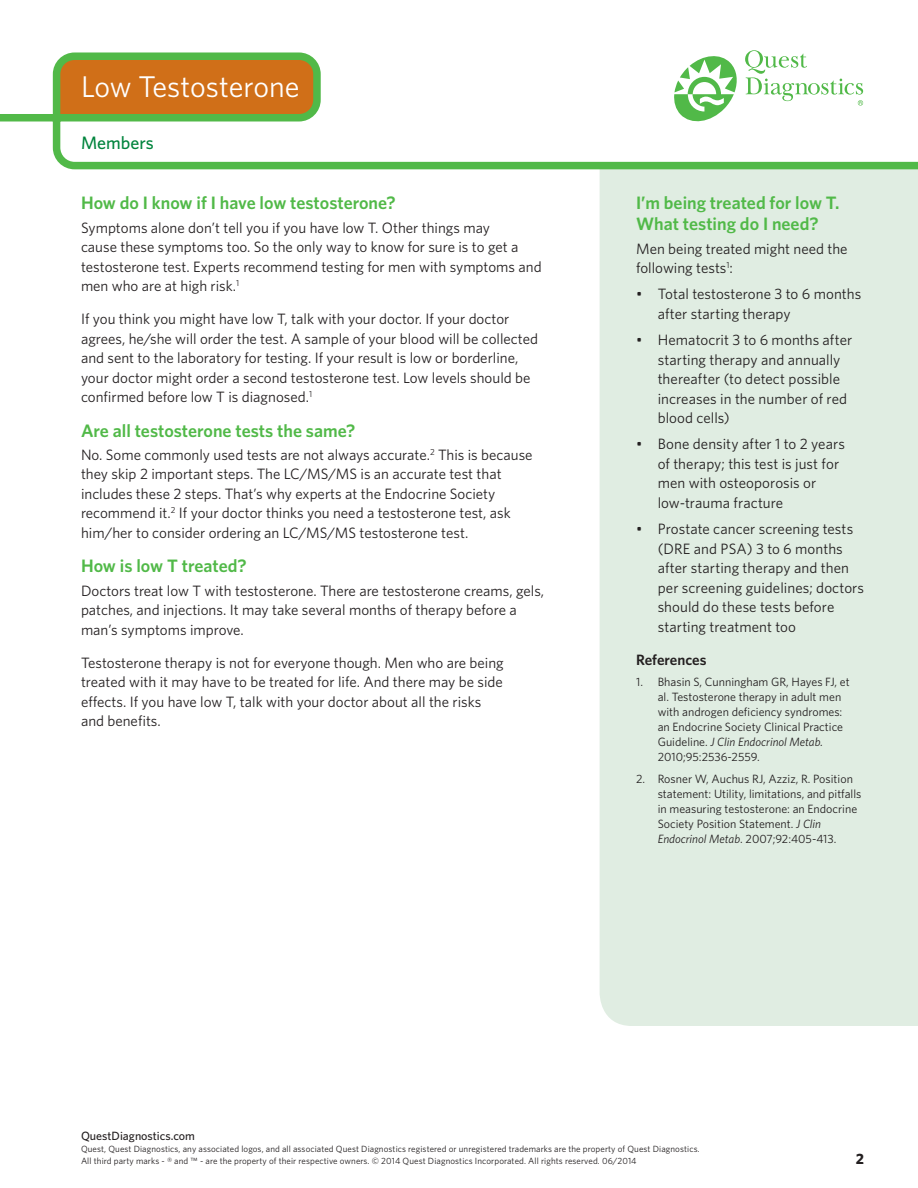
<style>
.page{position:relative;width:918px;height:1188px;background:#fff}
.page>*{position:absolute;margin:0;border:0;box-sizing:border-box;transform-origin:0 0}
.spotllight-head_2{font:30px "Whitney";color:#fff}
.Subhead_One_Whitney{font:600 18px/21px "Whitney";color:#51b948}
.Communications_Ident{font:500 18px "Whitney";color:#00843d}
.Body_Copy_After_1st{font:15px/19.5px "Whitney";color:#231f20}
.Body_Copy_Whitney_Bo{font:15px/19.5px "Whitney";color:#231f20}
.Refernce_Header_Whit{font:600 15px "Whitney";color:#231f20}
.Body_Copy{font:700 15px "Whitney";color:#231f20}
.t1{font:12px/15px "Whitney";color:#231f20}
.t2{font:500 12px "Whitney";color:#231f20}
.t3{font:9px/12px "Whitney";letter-spacing:.01em;color:#231f20}
.s1{font-style:italic}
</style>
<div class="page">
<div style="left:600px;top:173px;width:318px;height:853px;background:#e0ede2"></div>
<svg style="left:0;top:50px;width:918px;height:123px"></svg>
<p class="spotllight-head_2" style="left:81px;top:67px;width:220px">Low Testosterone</p>
<p class="Communications_Ident" style="left:81px;top:131px;width:74px">Members</p>
<p class="Subhead_One_Whitney" style="left:81px;top:192px;width:316px">How do I know if I have low testosterone?</p>
<p class="Body_Copy_After_1st" style="left:81px;top:217px;width:462px">Symptoms alone don’t tell you if you have low T. Other things may<br>cause these symptoms too. So the only way to know for sure is to get a testosterone test. Experts recommend testing for men with symptoms and men who are at high risk.<sup>1</sup></p>
<p class="Body_Copy_Whitney_Bo" style="left:81px;top:309px;width:459px">If you think you might have low T, talk with your doctor. If your doctor agrees, he/she will order the test. A sample of your blood will be collected and sent to the laboratory for testing. If your result is low or borderline, your doctor might order a second testosterone test. Low levels should be confirmed before low T is diagnosed.<sup>1</sup></p>
<p class="Subhead_One_Whitney" style="left:81px;top:420px;width:276px">Are all testosterone tests the same?</p>
<p class="Body_Copy_After_1st" style="left:81px;top:445px;width:453px">No. Some commonly used tests are not always accurate.<sup>2</sup> This is because they skip 2 important steps. The LC/MS/MS is an accurate test that includes these 2 steps. That’s why experts at the Endocrine Society recommend it.<sup>2</sup> If your doctor thinks you need a testosterone test, ask him/her to consider ordering an LC/MS/MS testosterone test.</p>
<p class="Subhead_One_Whitney" style="left:81px;top:555px;width:167px">How is low T treated?</p>
<p class="Body_Copy_After_1st" style="left:81px;top:580px;width:465px">Doctors treat low T with testosterone. There are testosterone creams, gels, patches, and injections. It may take several months of therapy before a man’s symptoms improve.</p>
<p class="Body_Copy_Whitney_Bo" style="left:81px;top:652px;width:424px">Testosterone therapy is not for everyone though. Men who are being treated with it may have to be treated for life. And there may be side effects. If you have low T, talk with your doctor about all the risks and benefits.</p>
<p class="Subhead_One_Whitney" style="left:636px;top:192px;width:205px">I’m being treated for low T.<br>What testing do I need?</p>
<p class="Body_Copy_After_1st" style="left:636px;top:238px;width:213px">Men being treated might need the following tests<sup>1</sup>:</p>
<p class="Body_Copy_After_1st" style="left:658px;top:284px;width:205px;text-indent:-22px">• Total testosterone 3 to 6 months after starting therapy</p>
<p class="Body_Copy_After_1st" style="left:658px;top:330px;width:196px;text-indent:-22px">• Hematocrit 3 to 6 months after starting therapy and annually thereafter (to detect possible increases in the number of red blood cells)</p>
<p class="Body_Copy_After_1st" style="left:658px;top:434px;width:189px;text-indent:-22px">• Bone density after 1 to 2 years of therapy; this test is just for men with osteoporosis or low-trauma fracture</p>
<p class="Body_Copy_After_1st" style="left:658px;top:519px;width:208px;text-indent:-22px">• Prostate cancer screening tests (DRE and PSA) 3 to 6 months after starting therapy and then per screening guidelines; doctors should do these tests before starting treatment too</p>
<p class="Refernce_Header_Whit" style="left:636px;top:649px;width:72px">References</p>
<p class="t1" style="left:658px;top:674px;width:194px;text-indent:-22px">1. Bhasin S, Cunningham GR, Hayes FJ, et al. Testosterone therapy in adult men with androgen deficiency syndromes: an Endocrine Society Clinical Practice Guideline. <span class="s1">J Clin Endocrinol Metab.<br></span>2010;95:2536-2559.</p>
<p class="t1" style="left:658px;top:771px;width:205px;text-indent:-22px">2. Rosner W, Auchus RJ, Azziz, R. Position statement: Utility, limitations, and pitfalls in measuring testosterone: an Endocrine Society Position Statement. <span class="s1">J Clin Endocrinol Metab</span>. 2007;92:405-413.</p>
<p class="t2" style="left:81px;top:1128px;width:116px">QuestDiagnostics.com</p>
<p class="t3" style="left:81px;top:1143px;width:620px">Quest, Quest Diagnostics, any associated logos, and all associated Quest Diagnostics registered or unregistered trademarks are the property of Quest Diagnostics.<br>All third party marks - ® and ™ - are the property of their respective owners. © 2014 Quest Diagnostics Incorporated. All rights reserved. 06/2014</p>
<p class="Body_Copy" style="left:856px;top:1149px;width:10px">2</p>
</div>
